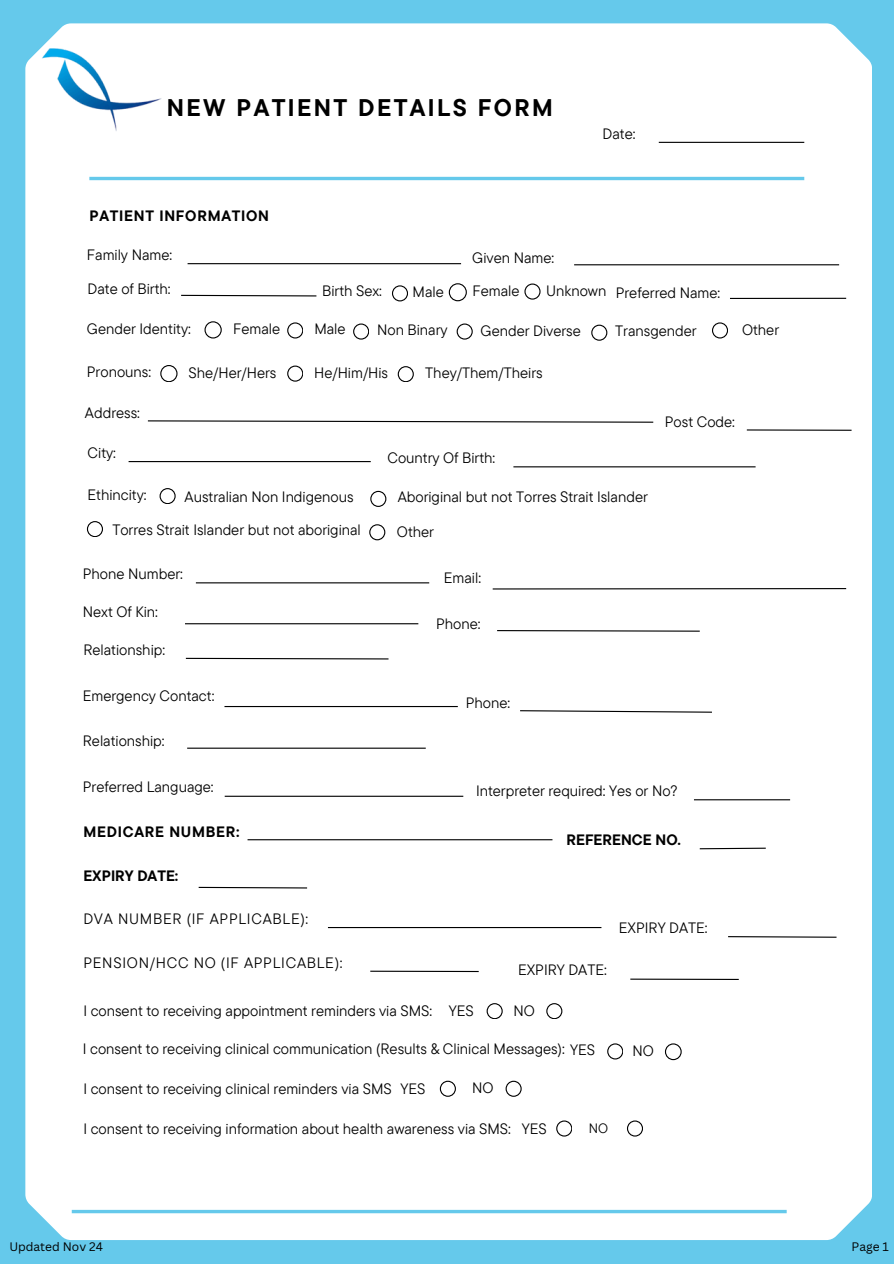
<style>
.page{position:relative;width:894px;height:1264px;background:#fff}
.page>*{position:absolute;margin:0;border:0;box-sizing:border-box;transform-origin:0 0}
.t1{font:700 24px "TT Commons Pro";letter-spacing:.1em;color:#000}
.t2{font:15px "TT Commons Pro";color:#000}
.t3{font:15px "TT Commons Pro";letter-spacing:.05em;color:#000}
.t4{font:700 15px "TT Commons Pro";letter-spacing:.05em;color:#000}
.t5{font:700 15px "TT Commons Pro";color:#000}
.t6{font:13.5px "TT Commons Pro";color:#000}
.t7{font:12px "Canva Sans";color:#000}
</style>
<div class="page">
<div style="left:0;top:0;width:893px;height:1263px;background:#65c9eb"></div>
<div style="left:25px;top:23px;width:846px;height:1216px;background:#fff"></div>
<hr style="left:658px;top:142px;width:146px;height:1px;background:#000">
<hr style="left:187px;top:263px;width:274px;height:1px;background:#000">
<hr style="left:574px;top:264px;width:264px;height:1px;background:#000">
<svg style="left:180px;top:294px;width:137px;height:3px"></svg>
<svg style="left:147px;top:420px;width:507px;height:3px;background:#9e9e9e"></svg>
<hr style="left:187px;top:747px;width:238px;height:1px;background:#000">
<hr style="left:247px;top:839px;width:305px;height:1px;background:#000">
<svg style="left:519px;top:709px;width:194px;height:4px"></svg>
<svg style="left:392px;top:285px;width:15px;height:16px"></svg>
<svg style="left:448px;top:283px;width:18px;height:18px"></svg>
<svg style="left:159px;top:488px;width:16px;height:16px"></svg>
<svg style="left:370px;top:491px;width:16px;height:15px"></svg>
<svg style="left:496px;top:629px;width:204px;height:3px"></svg>
<hr style="left:128px;top:461px;width:242px;height:1px;background:#000">
<svg style="left:486px;top:1003px;width:16px;height:15px"></svg>
<svg style="left:546px;top:1003px;width:16px;height:15px"></svg>
<hr style="left:89px;top:177px;width:715px;height:3px;background:#65c9eb">
<svg style="left:72px;top:1209px;width:714px;height:4px"></svg>
<div style="left:25px;top:25px;width:405px;height:218px;background:#fff"></div>
<hr style="left:224px;top:706px;width:233px;height:1px;background:#000">
<svg style="left:698px;top:847px;width:68px;height:2px"></svg>
<svg style="left:197px;top:886px;width:111px;height:3px"></svg>
<svg style="left:439px;top:1080px;width:16px;height:16px"></svg>
<svg style="left:607px;top:1043px;width:15px;height:16px"></svg>
<svg style="left:556px;top:1120px;width:16px;height:16px"></svg>
<svg style="left:505px;top:1080px;width:16px;height:16px"></svg>
<svg style="left:664px;top:1043px;width:17px;height:17px"></svg>
<svg style="left:626px;top:1120px;width:16px;height:16px"></svg>
<hr style="left:328px;top:927px;width:273px;height:1px;background:#000">
<svg style="left:726px;top:935px;width:111px;height:3px"></svg>
<svg style="left:524px;top:283px;width:16px;height:16px"></svg>
<hr style="left:492px;top:588px;width:353px;height:1px;background:#000">
<svg style="left:185px;top:657px;width:204px;height:3px"></svg>
<hr style="left:185px;top:623px;width:233px;height:1px;background:#000">
<svg style="left:204px;top:321px;width:17px;height:17px"></svg>
<svg style="left:287px;top:322px;width:16px;height:16px"></svg>
<svg style="left:353px;top:323px;width:16px;height:16px"></svg>
<svg style="left:456px;top:323px;width:16px;height:16px"></svg>
<svg style="left:591px;top:324px;width:16px;height:16px"></svg>
<svg style="left:711px;top:322px;width:16px;height:16px"></svg>
<svg style="left:160px;top:365px;width:17px;height:17px"></svg>
<svg style="left:287px;top:365px;width:16px;height:16px"></svg>
<svg style="left:397px;top:366px;width:16px;height:16px"></svg>
<hr style="left:513px;top:466px;width:242px;height:1px;background:#000">
<svg style="left:369px;top:524px;width:16px;height:16px"></svg>
<svg style="left:87px;top:521px;width:16px;height:16px"></svg>
<hr style="left:746px;top:429px;width:105px;height:2px;background:#000">
<hr style="left:630px;top:978px;width:108px;height:2px;background:#000">
<hr style="left:729px;top:298px;width:116px;height:1px;background:#000">
<hr style="left:225px;top:795px;width:238px;height:1px;background:#000">
<hr style="left:693px;top:799px;width:96px;height:1px;background:#000">
<hr style="left:196px;top:582px;width:233px;height:1px;background:#000">
<hr style="left:370px;top:970px;width:108px;height:2px;background:#000">
<h5 class="t1" style="left:167px;top:92px;width:387px">NEW PATIENT DETAILS FORM</h5>
<h5 class="t4" style="left:89px;top:206px;width:181px">PATIENT INFORMATION</h5>
<h1 class="t2" style="left:602px;top:124px;width:34px">Date:</h1>
<h5 class="t2" style="left:87px;top:245px;width:87px">Family Name:</h5>
<p class="t2" style="left:88px;top:279px;width:84px">Date of Birth:</p>
<p class="t2" style="left:322px;top:281px;width:61px">Birth Sex:</p>
<h5 class="t2" style="left:412px;top:282px;width:33px">Male</h5>
<h5 class="t2" style="left:472px;top:248px;width:83px">Given Name:</h5>
<h5 class="t2" style="left:472px;top:281px;width:49px">Female</h5>
<h5 class="t2" style="left:546px;top:281px;width:62px">Unknown</h5>
<h5 class="t2" style="left:615px;top:283px;width:106px">Preferred Name:</h5>
<h5 class="t2" style="left:87px;top:319px;width:105px">Gender Identity:</h5>
<h5 class="t2" style="left:233px;top:319px;width:49px">Female</h5>
<h5 class="t2" style="left:314px;top:319px;width:33px">Male</h5>
<p class="t2" style="left:615px;top:321px;width:83px">Transgender</p>
<h5 class="t2" style="left:87px;top:362px;width:66px">Pronouns:</h5>
<h5 class="t2" style="left:188px;top:363px;width:89px">She/Her/Hers</h5>
<h5 class="t2" style="left:377px;top:320px;width:72px">Non Binary</h5>
<p class="t2" style="left:480px;top:320px;width:102px">Gender Diverse</p>
<h5 class="t2" style="left:741px;top:320px;width:39px">Other</h5>
<p class="t2" style="left:314px;top:362px;width:75px">He/Him/His</p>
<h5 class="t2" style="left:425px;top:362px;width:119px">They/Them/Theirs</h5>
<p class="t2" style="left:85px;top:403px;width:57px">Address:</p>
<h5 class="t2" style="left:88px;top:443px;width:30px">City:</h5>
<p class="t2" style="left:88px;top:485px;width:60px">Ethincity:</p>
<h5 class="t2" style="left:184px;top:487px;width:170px">Australian Non Indigenous</h5>
<p class="t2" style="left:112px;top:520px;width:250px">Torres Strait Islander but not aboriginal</p>
<h5 class="t2" style="left:83px;top:564px;width:102px">Phone Number:</h5>
<h5 class="t2" style="left:83px;top:602px;width:77px">Next Of Kin:</h5>
<p class="t2" style="left:83px;top:640px;width:83px">Relationship:</p>
<h5 class="t2" style="left:83px;top:685px;width:133px">Emergency Contact:</h5>
<h5 class="t2" style="left:83px;top:731px;width:83px">Relationship:</h5>
<h5 class="t2" style="left:387px;top:448px;width:109px">Country Of Birth:</h5>
<h5 class="t2" style="left:397px;top:487px;width:251px">Aboriginal but not Torres Strait Islander</h5>
<p class="t2" style="left:397px;top:522px;width:39px">Other</p>
<p class="t2" style="left:444px;top:568px;width:39px">Email:</p>
<p class="t2" style="left:436px;top:614px;width:46px">Phone:</p>
<p class="t2" style="left:664px;top:411px;width:72px">Post Code:</p>
<p class="t2" style="left:465px;top:693px;width:46px">Phone:</p>
<p class="t2" style="left:83px;top:777px;width:132px">Preferred Language:</p>
<h5 class="t2" style="left:476px;top:780px;width:203px">Interpreter required: Yes or No?</h5>
<h5 class="t4" style="left:83px;top:821px;width:158px">MEDICARE NUMBER:</h5>
<h5 class="t5" style="left:83px;top:865px;width:96px">EXPIRY DATE:</h5>
<h5 class="t3" style="left:83px;top:909px;width:226px">DVA NUMBER (IF APPLICABLE):</h5>
<h5 class="t3" style="left:83px;top:952px;width:261px">PENSION/HCC NO (IF APPLICABLE):</h5>
<h5 class="t2" style="left:83px;top:1001px;width:350px">I consent to receiving appointment reminders via SMS:</h5>
<h5 class="t5" style="left:566px;top:830px;width:116px">REFERENCE NO.</h5>
<h5 class="t2" style="left:518px;top:960px;width:90px">EXPIRY DATE:</h5>
<h5 class="t2" style="left:448px;top:1001px;width:26px">YES</h5>
<p class="t2" style="left:513px;top:1001px;width:23px">NO</p>
<p class="t2" style="left:618px;top:917px;width:90px">EXPIRY DATE:</p>
<p class="t2" style="left:83px;top:1039px;width:513px">I consent to receiving clinical communication (Results &amp; Clinical Messages): YES</p>
<h5 class="t2" style="left:472px;top:1077px;width:23px">NO</h5>
<h5 class="t2" style="left:83px;top:1078px;width:310px">I consent to receiving clinical reminders via SMS</h5>
<h5 class="t2" style="left:83px;top:1118px;width:429px">I consent to receiving information about health awareness via SMS:</h5>
<h5 class="t2" style="left:400px;top:1078px;width:26px">YES</h5>
<p class="t2" style="left:522px;top:1118px;width:26px">YES</p>
<h5 class="t6" style="left:588px;top:1119px;width:21px">NO</h5>
<p class="t2" style="left:632px;top:1040px;width:23px">NO</p>
<p class="t7" style="left:9px;top:1237px;width:95px">Updated Nov 24</p>
<h3 class="t7" style="left:851px;top:1237px;width:39px">Page 1</h3>
</div>
